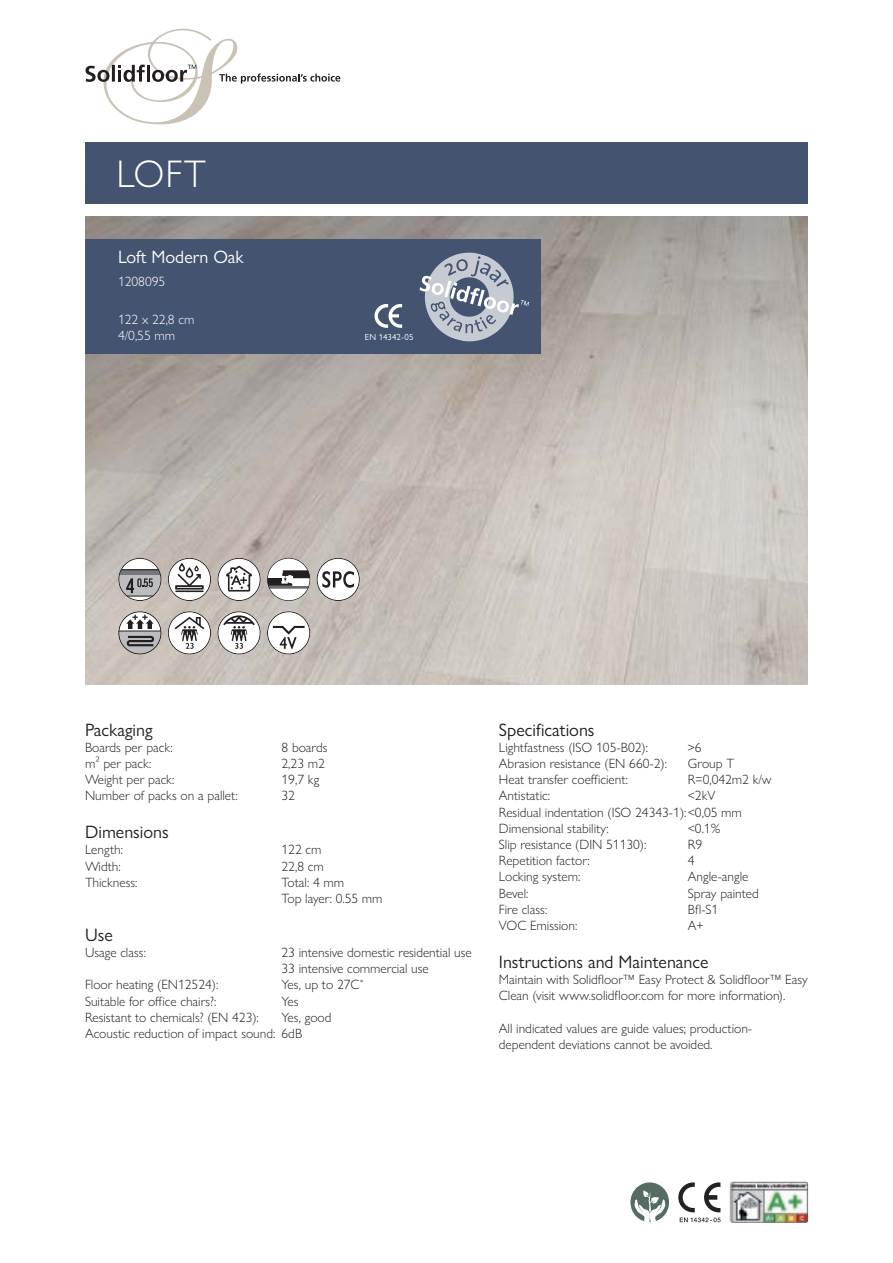
<style>
.page{position:relative;width:893px;height:1263px;background:#fff}
.page>*{position:absolute;margin:0;border:0;box-sizing:border-box;transform-origin:0 0}
.t1{font:300 38.7px "Gill Sans Nova";color:#fff}
.t2{font:18px "Gill Sans Nova";color:#231f20}
.t3{font:18px "Gill Sans Nova";color:#fff}
.t4{font:300 13.5px/16.2px "Gill Sans Nova";color:#231f20}
.t5{font:300 13.5px/16.2px "Gill Sans Nova";color:#fff}
.t6{font:8.85px "Gill Sans Nova";letter-spacing:.015em;color:#fff}
</style>
<div class="page">
<img style="left:85px;top:217px;width:723px;height:468px">
<svg style="left:85px;top:29px;width:255px;height:95px"></svg>
<img style="left:729px;top:1181px;width:79px;height:42px">
<div style="left:85px;top:239px;width:455px;height:115px;background:#445370"></div>
<div style="left:85px;top:142px;width:723px;height:62px;background:#445370"></div>
<svg style="left:168px;top:558px;width:43px;height:43px"></svg>
<hr style="left:175px;top:590px;width:29px;height:2px;background:#231f20">
<svg style="left:175px;top:563px;width:29px;height:27px"></svg>
<div style="left:168px;top:558px;width:43px;height:43px;border:1px solid #231f20;border-radius:50%"></div>
<svg style="left:168px;top:612px;width:43px;height:42px"></svg>
<svg style="left:175px;top:617px;width:29px;height:32px"></svg>
<div style="left:168px;top:611px;width:43px;height:43px;border:1px solid #231f20;border-radius:50%"></div>
<svg style="left:119px;top:558px;width:42px;height:43px"></svg>
<div style="left:118px;top:558px;width:43px;height:43px;border:1px solid #231f20;border-radius:50%"></div>
<svg style="left:119px;top:612px;width:42px;height:42px"></svg>
<div style="left:118px;top:611px;width:43px;height:43px;border:1px solid #231f20;border-radius:50%"></div>
<div style="left:218px;top:558px;width:42px;height:43px;background:#fff;border-radius:50%"></div>
<svg style="left:226px;top:566px;width:26px;height:25px"></svg>
<div style="left:218px;top:558px;width:42px;height:43px;border:1px solid #231f20;border-radius:50%"></div>
<svg style="left:218px;top:612px;width:42px;height:42px"></svg>
<svg style="left:223px;top:615px;width:32px;height:34px"></svg>
<div style="left:218px;top:611px;width:42px;height:43px;border:1px solid #231f20;border-radius:50%"></div>
<div style="left:267px;top:558px;width:43px;height:43px;background:#fff;border-radius:50%"></div>
<hr style="left:267px;top:586px;width:43px;height:3px;background:#6c6d70">
<svg style="left:267px;top:570px;width:43px;height:16px"></svg>
<div style="left:267px;top:558px;width:43px;height:43px;border:1px solid #231f20;border-radius:50%"></div>
<svg style="left:267px;top:612px;width:43px;height:42px"></svg>
<svg style="left:273px;top:626px;width:32px;height:23px"></svg>
<div style="left:267px;top:611px;width:43px;height:43px;border:1px solid #231f20;border-radius:50%"></div>
<div style="left:317px;top:558px;width:42px;height:43px;background:#fff;border-radius:50%"></div>
<svg style="left:322px;top:571px;width:32px;height:17px"></svg>
<div style="left:317px;top:558px;width:43px;height:43px;border:1px solid #231f20;border-radius:50%"></div>
<svg style="left:374px;top:304px;width:28px;height:24px"></svg>
<svg style="left:678px;top:1182px;width:43px;height:40px"></svg>
<svg style="left:630px;top:1182px;width:39px;height:40px"></svg>
<svg style="left:634px;top:1190px;width:31px;height:32px"></svg>
<svg style="left:419px;top:252px;width:110px;height:90px"></svg>
<h1 class="t1" style="left:116px;top:150px;width:91px">LOFT</h1>
<h2 class="t3" style="left:118px;top:246px;width:127px">Loft Modern Oak</h2>
<p class="t5" style="left:118px;top:273px;width:49px">1208095</p>
<p class="t5" style="left:118px;top:311px;width:78px">122 x 22,8 cm<br>4/0,55 mm</p>
<p class="t6" style="left:365px;top:332px;width:50px">EN 14342-05</p>
<h2 class="t2" style="left:85px;top:718px;width:69px">Packaging</h2>
<p class="t4" style="left:85px;top:739px;width:89px">Boards per pack:</p>
<p class="t4" style="left:282px;top:739px;width:48px">8 boards</p>
<p class="t4" style="left:85px;top:755px;width:68px">m² per pack:</p>
<p class="t4" style="left:282px;top:755px;width:45px">2,23 m2</p>
<p class="t4" style="left:85px;top:771px;width:91px">Weight per pack:</p>
<p class="t4" style="left:282px;top:771px;width:39px">19,7 kg</p>
<p class="t4" style="left:85px;top:788px;width:154px">Number of packs on a pallet:</p>
<p class="t4" style="left:282px;top:788px;width:15px">32</p>
<h2 class="t2" style="left:85px;top:821px;width:85px">Dimensions</h2>
<p class="t4" style="left:85px;top:842px;width:39px">Length:</p>
<p class="t4" style="left:282px;top:842px;width:41px">122 cm</p>
<p class="t4" style="left:85px;top:858px;width:37px">Width:</p>
<p class="t4" style="left:282px;top:858px;width:44px">22,8 cm</p>
<p class="t4" style="left:85px;top:874px;width:54px">Thickness:</p>
<p class="t4" style="left:282px;top:874px;width:103px">Total: 4 mm<br>Top layer: 0.55 mm</p>
<h2 class="t2" style="left:85px;top:924px;width:29px">Use</h2>
<p class="t4" style="left:85px;top:944px;width:62px">Usage class:</p>
<p class="t4" style="left:282px;top:944px;width:192px">23 intensive domestic residential use<br>33 intensive commercial use</p>
<p class="t4" style="left:85px;top:977px;width:135px">Floor heating (EN12524):</p>
<p class="t4" style="left:282px;top:977px;width:84px">Yes, up to 27C˚</p>
<p class="t4" style="left:85px;top:993px;width:133px">Suitable for office chairs?:</p>
<p class="t4" style="left:282px;top:993px;width:18px">Yes</p>
<p class="t4" style="left:85px;top:1009px;width:175px">Resistant to chemicals? (EN 423):</p>
<p class="t4" style="left:85px;top:1009px;width:248px;text-indent:197px">Yes, good<br>Acoustic reduction of impact sound: 6dB</p>
<h2 class="t2" style="left:499px;top:718px;width:97px">Specifications</h2>
<p class="t4" style="left:499px;top:739px;width:151px">Lightfastness (ISO 105-B02):</p>
<p class="t4" style="left:688px;top:739px;width:15px">&gt;6</p>
<p class="t4" style="left:499px;top:755px;width:170px">Abrasion resistance (EN 660-2):</p>
<p class="t4" style="left:688px;top:755px;width:48px">Group T</p>
<p class="t4" style="left:499px;top:771px;width:131px">Heat transfer coefficient:</p>
<p class="t4" style="left:688px;top:771px;width:85px">R=0,042m2 k/w</p>
<p class="t4" style="left:499px;top:788px;width:53px">Antistatic:</p>
<p class="t4" style="left:499px;top:788px;width:244px;text-indent:189px">&lt;2kV<br>Residual indentation (ISO 24343-1):&lt;0,05 mm<br>Dimensional stability:</p>
<p class="t4" style="left:688px;top:820px;width:34px">&lt;0.1%</p>
<p class="t4" style="left:499px;top:836px;width:149px">Slip resistance (DIN 51130):</p>
<p class="t4" style="left:688px;top:836px;width:16px">R9</p>
<p class="t4" style="left:499px;top:852px;width:92px">Repetition factor:</p>
<p class="t4" style="left:688px;top:852px;width:8px">4</p>
<p class="t4" style="left:499px;top:869px;width:83px">Locking system:</p>
<p class="t4" style="left:688px;top:869px;width:62px">Angle-angle</p>
<p class="t4" style="left:499px;top:885px;width:31px">Bevel:</p>
<p class="t4" style="left:688px;top:885px;width:72px">Spray painted</p>
<p class="t4" style="left:499px;top:901px;width:50px">Fire class:</p>
<p class="t4" style="left:688px;top:901px;width:32px">Bfl-S1</p>
<p class="t4" style="left:499px;top:917px;width:80px">VOC Emission:</p>
<p class="t4" style="left:688px;top:917px;width:17px">A+</p>
<h2 class="t2" style="left:499px;top:951px;width:211px">Instructions and Maintenance</h2>
<p class="t4" style="left:499px;top:971px;width:310px">Maintain with Solidfloor™ Easy Protect &amp; Solidfloor™ Easy<br>Clean (visit www.solidfloor.com for more information).</p>
<p class="t4" style="left:499px;top:1020px;width:255px">All indicated values are guide values; production&shy;dependent deviations cannot be avoided.</p>
</div>
